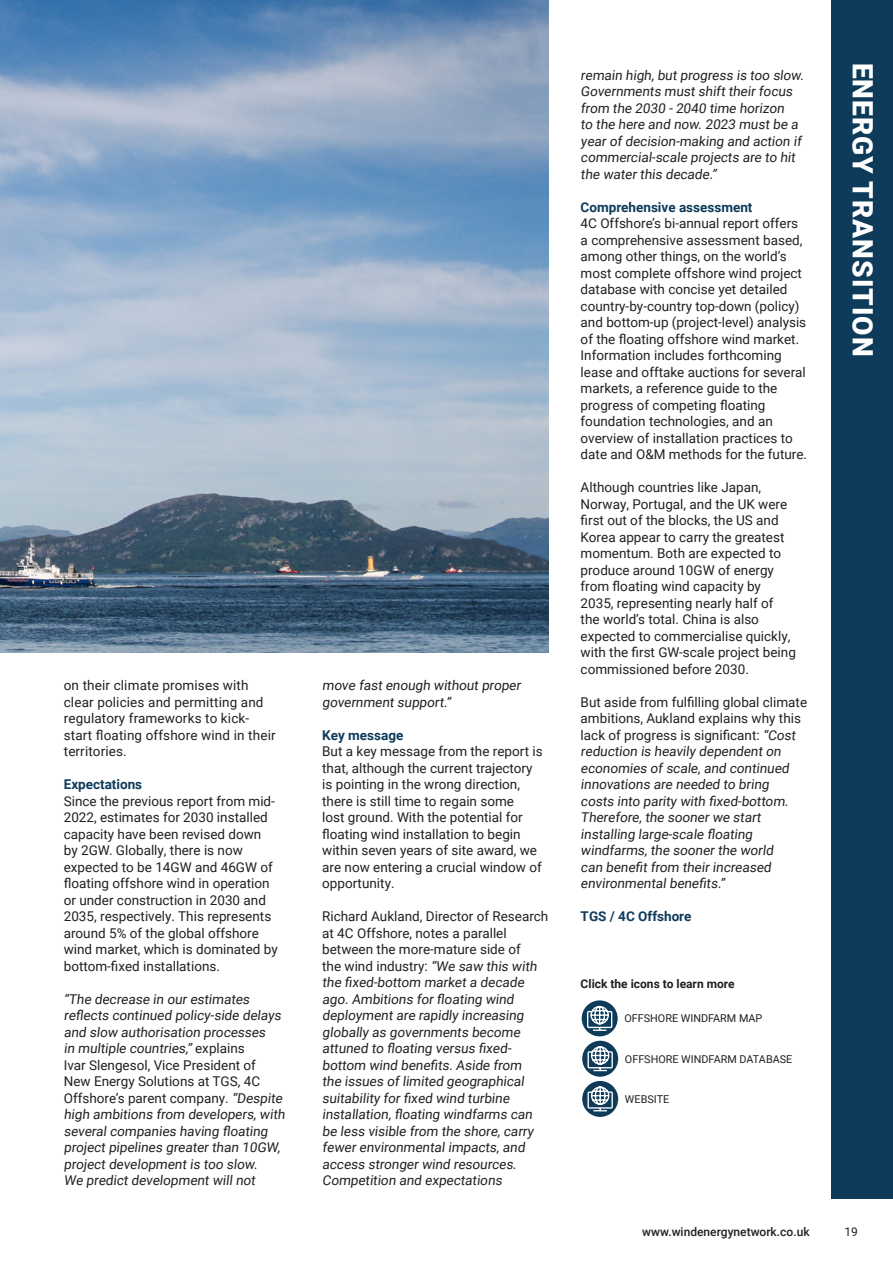
<style>
.page{position:relative;width:893px;height:1263px;background:#fff}
.page>*{position:absolute;margin:0;border:0;box-sizing:border-box;transform-origin:0 0}
.No_Spacing{font:900 28.05px "Roboto";letter-spacing:.035em;color:#fff}
.BODY_TEXT{font:13.5px/16.5px "Roboto";color:#231f20}
.BODY_TEXT-2{font:700 13.5px "Roboto";color:#0e3b5a}
.t1{font:500 12px "Roboto";color:#231f20}
.BODY_TEXT-3{font:700 12px "Roboto";color:#231f20}
.t2{font:12px "Roboto";color:#231f20}
.BODY_TEXT-4{font:10.8px "Roboto";color:#231f20}
</style>
<div class="page">
<img style="left:0;top:0;width:549px;height:652px">
<div style="left:831px;top:0;width:62px;height:1199px;background:#0e3b5a"></div>
<div style="left:582px;top:1000px;width:36px;height:36px;background:#0e3b5a;border-radius:50%"></div>
<svg style="left:586px;top:1005px;width:27px;height:26px"></svg>
<div style="left:582px;top:1041px;width:36px;height:36px;background:#0e3b5a;border-radius:50%"></div>
<svg style="left:586px;top:1045px;width:28px;height:27px"></svg>
<div style="left:582px;top:1081px;width:36px;height:36px;background:#0e3b5a;border-radius:50%"></div>
<svg style="left:586px;top:1085px;width:28px;height:27px"></svg>
<p class="BODY_TEXT" style="left:64px;top:677px;width:213px">on their climate promises with clear policies and permitting and regulatory frameworks to kick&shy;start floating offshore wind in their territories.</p>
<p class="BODY_TEXT-2" style="left:64px;top:775px;width:80px">Expectations</p>
<p class="BODY_TEXT" style="left:64px;top:792px;width:215px">Since the previous report from mid-2022, estimates for 2030 installed capacity have been revised down by 2GW. Globally, there is now expected to be 14GW and 46GW of floating offshore wind in operation or under construction in 2030 and 2035, respectively. This represents around 5% of the global offshore wind market, which is dominated by bottom-fixed installations.</p>
<p class="BODY_TEXT" style="left:64px;top:990px;width:225px">“The decrease in our estimates reflects continued policy-side delays and slow authorisation processes<br>in multiple countries,” ex p l a i n s<br>Ivar Slengesol, Vice President of<br>New Energy Solutions at TGS, 4C Offshore’s parent company. “Despite high ambitions from developers, with several companies having floating project pipelines greater than 10GW, project development is too slow.<br>We predict development will not</p>
<p class="BODY_TEXT" style="left:322px;top:677px;width:202px">move fast enough without proper government support.”</p>
<p class="BODY_TEXT-2" style="left:322px;top:726px;width:83px">Key message</p>
<p class="BODY_TEXT" style="left:322px;top:743px;width:222px">But a key message from the report is that, although the current trajectory is pointing in the wrong direction, there is still time to regain some<br>lost ground. With the potential for floating wind installation to begin within seven years of site award, we are now entering a crucial window of opportunity.</p>
<p class="BODY_TEXT" style="left:322px;top:908px;width:228px">Richard Aukland, Director of Research at 4C Offshore, notes a parallel between the more-mature side of<br>the wind industry: “We saw this with the fixed-bottom market a decade ago. Ambitions for floating wind deployment are rapidly increasing globally as governments become attuned to floating versus fixed&shy;bottom wind benefits. Aside from the issues of limited geographical suitability for fixed wind turbine installation, floating windfarms can be less visible from the shore, carry fewer environmental impacts, and access stronger wind resources.<br>Competition and expectations</p>
<p class="BODY_TEXT" style="left:581px;top:66px;width:227px">remain high, but progress is too slow.<br>Governments must shift their focus from the 2030 - 2040 time horizon<br>to the here and now. 2023 must be a year of decision-making and action if commercial-scale projects are to hit the water this decade.”</p>
<p class="BODY_TEXT-2" style="left:581px;top:198px;width:173px">Comprehensive assessment</p>
<p class="BODY_TEXT" style="left:581px;top:215px;width:228px">4C Offshore’s bi-annual report offers a comprehensive assessment based, among other things, on the world’s most complete offshore wind project database with concise yet detailed country-by-country top-down (policy) and bottom-up (project-level) analysis of the floating offshore wind market.<br>Information includes forthcoming lease and offtake auctions for several markets, a reference guide to the progress of competing floating foundation technologies, and an overview of installation practices to date and O&amp;M methods for the future.</p>
<p class="BODY_TEXT" style="left:581px;top:479px;width:217px">Although countries like Japan,<br>Norway, Portugal, and the UK were first out of the blocks, the US and<br>Korea appear to carry the greatest momentum. Both are expected to produce around 10GW of energy from floating wind capacity by<br>2035, representing nearly half of the world’s total. China is also expected to commercialise quickly, with the first GW-scale project being commissioned before 2030.</p>
<p class="BODY_TEXT" style="left:581px;top:693px;width:228px">But aside from fulfilling global climate ambitions, Aukland explains why this lack of progress is significant: “Cost reduction is heavily dependent on economies of scale, and continued innovations are needed to bring costs into parity with fixed-bottom.<br>Therefore, the sooner we start installing large-scale floating windfarms, the sooner the world<br>can benefit from their increased environmental benefits.”</p>
<p class="BODY_TEXT-2" style="left:581px;top:907px;width:112px">TGS / 4C Offshore</p>
<p class="BODY_TEXT-3" style="left:581px;top:976px;width:156px">Click the icons to learn more</p>
<p class="BODY_TEXT-4" style="left:624px;top:1011px;width:139px">OFFSHORE WINDFARM MAP</p>
<p class="BODY_TEXT-4" style="left:625px;top:1051px;width:169px">OFFSHORE WINDFARM DATABASE</p>
<p class="BODY_TEXT-4" style="left:625px;top:1091px;width:46px">WEBSITE</p>
<p class="No_Spacing" style="left:882px;top:63px;width:295px;rotate:90deg">ENERGY TRANSITION</p>
<p class="t1" style="left:642px;top:1224px;width:169px">www.windenergynetwork.co.uk</p>
<p class="t2" style="left:844px;top:1224px;width:15px">19</p>
</div>
